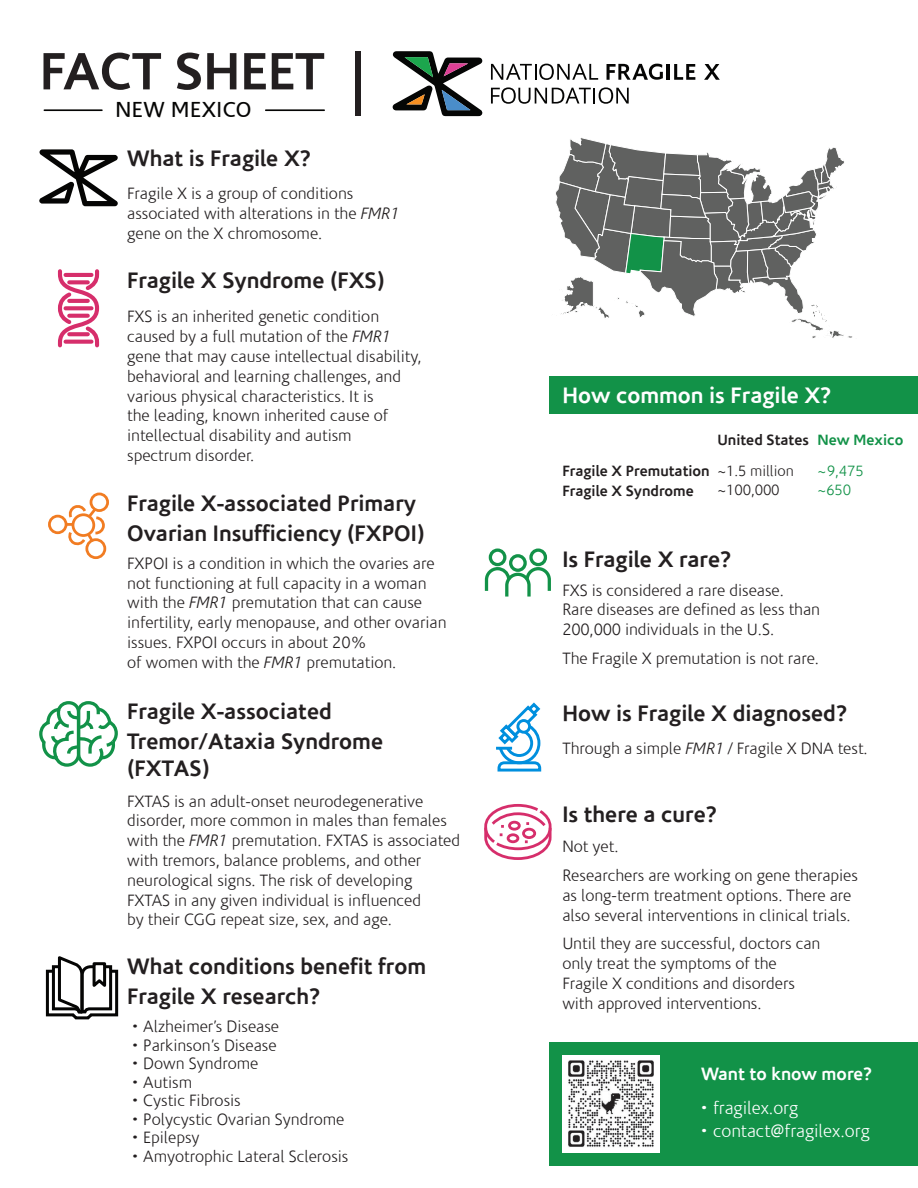
<style>
.page{position:relative;width:918px;height:1188px;background:#fff}
.page>*{position:absolute;margin:0;border:0;box-sizing:border-box;transform-origin:0 0}
.t1{font:700 52.95px "Corisande";color:#231f20}
.t2{font:700 22.5px/30px "Corisande";color:#231f20}
.t3{font:700 22.5px "Corisande";color:#fff}
.t4{font:21.9px "Corisande";letter-spacing:.025em;color:#050504}
.t5{font:300 18px "Corisande";color:#fff}
.t6{font:700 18px "Corisande";color:#fff}
.t7{font:300 16.5px/19.8px "Corisande";color:#231f20}
.t8{font:700 15px/20px "Corisande";color:#231f20}
.t9{font:300 15px/18.9px "Corisande";color:#231f20}
.t10{font:300 15px/18.9px "Corisande";color:#129248}
.t11{font:700 15px "Corisande";color:#129248}
.s1{font-style:italic}
</style>
<div class="page">
<div style="left:549px;top:1042px;width:369px;height:123px;background:#129248"></div>
<div style="left:356px;top:51px;width:5px;height:65px;background:#231f20"></div>
<svg style="left:392px;top:51px;width:91px;height:65px"></svg>
<hr style="left:667px;top:64px;width:3px;height:16px;background:#050504">
<svg style="left:674px;top:64px;width:21px;height:16px"></svg>
<svg style="left:704px;top:64px;width:16px;height:16px"></svg>
<svg style="left:607px;top:64px;width:56px;height:16px"></svg>
<svg style="left:491px;top:64px;width:107px;height:16px"></svg>
<svg style="left:491px;top:87px;width:138px;height:17px"></svg>
<div style="left:562px;top:1055px;width:97px;height:97px;background:#fff"></div>
<img style="left:568px;top:1060px;width:86px;height:87px">
<svg style="left:57px;top:269px;width:43px;height:79px"></svg>
<div style="left:90px;top:493px;width:19px;height:19px;border:3px solid #f17c22;border-radius:50%"></div>
<div style="left:85px;top:538px;width:21px;height:21px;border:3px solid #f17c22;border-radius:50%"></div>
<div style="left:48px;top:515px;width:19px;height:19px;border:3px solid #f17c22;border-radius:50%"></div>
<svg style="left:66px;top:505px;width:40px;height:40px"></svg>
<svg style="left:39px;top:701px;width:79px;height:66px"></svg>
<svg style="left:496px;top:702px;width:46px;height:70px"></svg>
<svg style="left:45px;top:956px;width:74px;height:64px"></svg>
<svg style="left:484px;top:804px;width:68px;height:56px"></svg>
<svg style="left:39px;top:149px;width:79px;height:57px"></svg>
<svg style="left:556px;top:138px;width:297px;height:200px"></svg>
<div style="left:509px;top:554px;width:18px;height:18px;border:3px solid #129248;border-radius:50%"></div>
<div style="left:489px;top:548px;width:17px;height:18px;border:3px solid #129248;border-radius:50%"></div>
<div style="left:529px;top:548px;width:18px;height:18px;border:3px solid #129248;border-radius:50%"></div>
<svg style="left:484px;top:565px;width:67px;height:32px"></svg>
<hr style="left:44px;top:109px;width:58px;height:2px;background:#050504">
<hr style="left:266px;top:109px;width:58px;height:2px;background:#050504">
<div style="left:549px;top:376px;width:369px;height:38px;background:#129248"></div>
<h1 class="t1" style="left:40px;top:37px;width:286px">FACT SHEET</h1>
<h3 class="t4" style="left:115px;top:96px;width:138px">NEW MEXICO</h3>
<h2 class="t2" style="left:127px;top:144px;width:185px">What is Fragile X?</h2>
<p class="t7" style="left:127px;top:184px;width:274px">Fragile X is a group of conditions associated with alterations in the <span class="s1">FMR1 </span>gene on the X chromosome.</p>
<h2 class="t2" style="left:127px;top:265px;width:259px">Fragile X Syndrome (FXS)</h2>
<p class="t7" style="left:127px;top:307px;width:296px">FXS is an inherited genetic condition caused by a full mutation of the <span class="s1">FMR1 </span>gene that may cause intellectual disability, behavioral and learning challenges, and various physical characteristics. It is<br>the leading, known inherited cause of intellectual disability and autism<br>spectrum disorder.</p>
<h2 class="t2" style="left:127px;top:488px;width:299px">Fragile X-associated Primary<br>Ovarian Insufficiency (FXPOI)</h2>
<p class="t7" style="left:127px;top:554px;width:321px">FXPOI is a condition in which the ovaries are not functioning at full capacity in a woman with the <span class="s1">FMR1</span> premutation that can cause infertility, early menopause, and other ovarian issues. FXPOI occurs in about 20%<br>of women with the <span class="s1">FMR1</span> premutation.</p>
<h2 class="t2" style="left:127px;top:697px;width:206px">Fragile X-associated</h2>
<h2 class="t2" style="left:127px;top:754px;width:84px">(FXTAS)</h2>
<p class="t7" style="left:127px;top:792px;width:334px">FXTAS is an adult-onset neurodegenerative disorder, more common in males than females with the <span class="s1">FMR1</span> premutation. FXTAS is associated with tremors, balance problems, and other neurological signs. The risk of developing<br>FXTAS in any given individual is influenced<br>by their CGG repeat size, sex, and age.</p>
<h2 class="t2" style="left:127px;top:727px;width:257px">Tremor/Ataxia Syndrome</h2>
<h2 class="t2" style="left:127px;top:952px;width:300px">What conditions benefit from<br>Fragile X research?</h2>
<p class="t7" style="left:131px;top:1017px;width:150px">• Alzheimer’s Disease</p>
<p class="t7" style="left:131px;top:1036px;width:147px">• Parkinson’s Disease</p>
<p class="t7" style="left:131px;top:1054px;width:129px">• Down Syndrome</p>
<p class="t7" style="left:131px;top:1073px;width:63px">• Autism</p>
<p class="t7" style="left:131px;top:1091px;width:111px">• Cystic Fibrosis</p>
<p class="t7" style="left:131px;top:1110px;width:215px">• Polycystic Ovarian Syndrome</p>
<p class="t7" style="left:131px;top:1128px;width:70px">• Epilepsy</p>
<p class="t7" style="left:131px;top:1147px;width:219px">• Amyotrophic Lateral Sclerosis</p>
<h2 class="t3" style="left:562px;top:381px;width:271px">How common is Fragile X?</h2>
<p class="t8" style="left:717px;top:430px;width:93px">United States</p>
<p class="t9" style="left:717px;top:462px;width:78px">~1.5 million ~100,000</p>
<p class="t11" style="left:818px;top:431px;width:87px">New Mexico</p>
<p class="t10" style="left:818px;top:462px;width:48px">~9,475 ~650</p>
<p class="t8" style="left:562px;top:461px;width:149px">Fragile X Premutation<br>Fragile X Syndrome</p>
<h2 class="t2" style="left:562px;top:544px;width:170px">Is Fragile X rare?</h2>
<p class="t7" style="left:562px;top:581px;width:259px">FXS is considered a rare disease.<br>Rare diseases are defined as less than<br>200,000 individuals in the U.S.</p>
<p class="t7" style="left:562px;top:649px;width:258px">The Fragile X premutation is not rare.</p>
<h2 class="t2" style="left:562px;top:699px;width:286px">How is Fragile X diagnosed?</h2>
<p class="t7" style="left:562px;top:738px;width:307px">Through a simple <span class="s1">FMR1</span> / Fragile X DNA test.</p>
<h2 class="t2" style="left:562px;top:799px;width:156px">Is there a cure?</h2>
<p class="t7" style="left:562px;top:833px;width:297px;line-height:28.8px">Not yet.<br>Researchers are working on gene therapies</p>
<p class="t7" style="left:562px;top:886px;width:291px">as long-term treatment options. There are also several interventions in clinical trials.</p>
<p class="t7" style="left:562px;top:934px;width:260px">Until they are successful, doctors can only treat the symptoms of the Fragile X conditions and disorders with approved interventions.</p>
<p class="t6" style="left:701px;top:1063px;width:172px">Want to know more?</p>
<p class="t5" style="left:700px;top:1097px;width:100px">• fragilex.org</p>
<p class="t5" style="left:700px;top:1120px;width:172px">• contact@fragilex.org</p>
</div>
